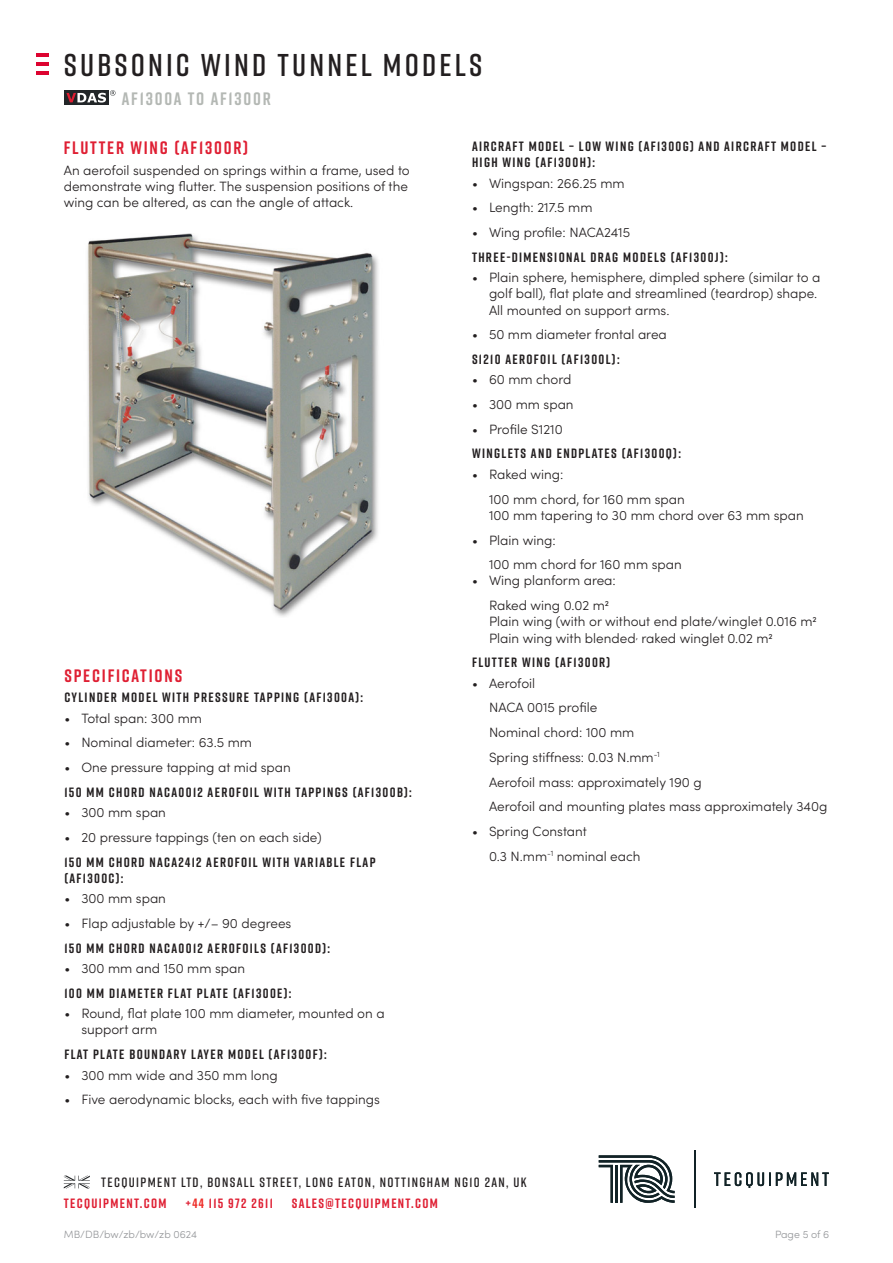
<style>
.page{position:relative;width:893px;height:1263px;background:#fff}
.page>*{position:absolute;margin:0;border:0;box-sizing:border-box;transform-origin:0 0}
.t1{font:600 31.5px "Rift";letter-spacing:.1em;color:#231f20}
.Main_heading{font:700 18px "Rift";letter-spacing:.1em;color:#df1f33}
.t2{font:700 18px "Rift";letter-spacing:.1em;color:#b4b8b4}
.Bullet_points{font:300 13.5px/16.2px "Sofia Pro";color:#231f20}
.Sub_heading{font:700 13.5px/16.2px "Rift";letter-spacing:.1em;color:#231f20}
.Body_text{font:300 13.5px/16.2px "Sofia Pro";color:#231f20}
.t3{font:600 13.5px "Rift";letter-spacing:.1em;color:#231f20}
.t4{font:700 13.5px "Rift";letter-spacing:.1em;color:#df1f33}
.t5{font:300 10.5px "Sofia Pro";color:#939598}
.s1{color:#ee2d28}
</style>
<div class="page">
<svg style="left:599px;top:1155px;width:76px;height:48px"></svg>
<svg style="left:714px;top:1172px;width:115px;height:16px"></svg>
<hr style="left:694px;top:1150px;width:1px;height:58px;background:#112226">
<svg style="left:64px;top:1175px;width:26px;height:13px"></svg>
<div style="left:64px;top:90px;width:45px;height:15px;background:#222628"></div>
<svg style="left:66px;top:90px;width:50px;height:13px"></svg>
<hr style="left:36px;top:53px;width:13px;height:4px;background:#dd0330">
<hr style="left:36px;top:62px;width:13px;height:4px;background:#dd0330">
<hr style="left:36px;top:71px;width:13px;height:4px;background:#dd0330">
<img style="left:87px;top:233px;width:292px;height:384px">
<h1 class="t1" style="left:64px;top:42px;width:420px">SUBSONIC WIND TUNNEL MODELS</h1>
<h2 class="t2" style="left:122px;top:86px;width:151px">AF1300A TO AF1300R</h2>
<p class="Main_heading" style="left:64px;top:135px;width:186px">FLUTTER WING (AF1300R)</p>
<p class="Body_text" style="left:64px;top:161px;width:348px">An aerofoil suspended on springs within a frame, used to demonstrate wing flutter. The suspension positions of the wing can be altered, as can the angle of attack.</p>
<p class="Main_heading" style="left:64px;top:662px;width:119px">SPECIFICATIONS</p>
<p class="Sub_heading" style="left:64px;top:689px;width:300px">CYLINDER MODEL WITH PRESSURE TAPPING (AF1300A):</p>
<p class="Bullet_points" style="left:64px;top:709px;width:139px">• Total span: 300 mm</p>
<p class="Bullet_points" style="left:64px;top:734px;width:189px">• Nominal diameter: 63.5 mm</p>
<p class="Bullet_points" style="left:64px;top:758px;width:228px">• One pressure tapping at mid span</p>
<p class="Sub_heading" style="left:64px;top:784px;width:349px">150 MM CHORD NACA0012 AEROFOIL WITH TAPPINGS (AF1300B):</p>
<p class="Bullet_points" style="left:64px;top:803px;width:103px">• 300 mm span</p>
<p class="Bullet_points" style="left:64px;top:828px;width:259px">• 20 pressure tappings (ten on each side)</p>
<p class="Sub_heading" style="left:64px;top:853px;width:313px">150 MM CHORD NACA2412 AEROFOIL WITH VARIABLE FLAP (AF1300C):</p>
<p class="Bullet_points" style="left:64px;top:890px;width:103px">• 300 mm span</p>
<p class="Bullet_points" style="left:64px;top:914px;width:229px">• Flap adjustable by +/– 90 degrees</p>
<p class="Sub_heading" style="left:64px;top:939px;width:267px">150 MM CHORD NACA0012 AEROFOILS (AF1300D):</p>
<p class="Bullet_points" style="left:64px;top:959px;width:182px">• 300 mm and 150 mm span</p>
<p class="Sub_heading" style="left:64px;top:985px;width:229px">100 MM DIAMETER FLAT PLATE (AF1300E):</p>
<p class="Bullet_points" style="left:81px;top:1005px;width:305px;text-indent:-17px">• Round, flat plate 100 mm diameter, mounted on a support arm</p>
<p class="Sub_heading" style="left:64px;top:1046px;width:264px">FLAT PLATE BOUNDARY LAYER MODEL (AF1300F):</p>
<p class="Bullet_points" style="left:64px;top:1066px;width:215px">• 300 mm wide and 350 mm long</p>
<p class="Bullet_points" style="left:64px;top:1091px;width:317px">• Five aerodynamic blocks, each with five tappings</p>
<p class="Sub_heading" style="left:472px;top:138px;width:356px">AIRCRAFT MODEL – LOW WING (AF1300G) AND AIRCRAFT MODEL –<br>HIGH WING (AF1300H):</p>
<p class="Bullet_points" style="left:472px;top:174px;width:154px">• Wingspan: 266.25 mm</p>
<p class="Bullet_points" style="left:472px;top:199px;width:122px">• Length: 217.5 mm</p>
<p class="Bullet_points" style="left:472px;top:223px;width:160px">• Wing profile: NACA2415</p>
<p class="Sub_heading" style="left:472px;top:249px;width:257px">THREE-DIMENSIONAL DRAG MODELS (AF1300J):</p>
<p class="Bullet_points" style="left:489px;top:268px;width:333px;text-indent:-17px">• Plain sphere, hemisphere, dimpled sphere (similar to a golf ball), flat plate and streamlined (teardrop) shape.<br>All mounted on support arms.</p>
<p class="Bullet_points" style="left:472px;top:326px;width:196px">• 50 mm diameter frontal area</p>
<p class="Sub_heading" style="left:472px;top:351px;width:149px">S1210 AEROFOIL (AF1300L):</p>
<p class="Bullet_points" style="left:472px;top:371px;width:101px">• 60 mm chord</p>
<p class="Bullet_points" style="left:472px;top:395px;width:103px">• 300 mm span</p>
<p class="Bullet_points" style="left:472px;top:420px;width:92px">• Profile S1210</p>
<p class="Sub_heading" style="left:472px;top:445px;width:210px">WINGLETS AND ENDPLATES (AF1300Q):</p>
<p class="Bullet_points" style="left:472px;top:465px;width:93px">• Raked wing:</p>
<p class="Bullet_points" style="left:489px;top:490px;width:197px">100 mm chord, for 160 mm span</p>
<p class="Bullet_points" style="left:489px;top:506px;width:316px">100 mm tapering to 30 mm chord over 63 mm span</p>
<p class="Bullet_points" style="left:472px;top:531px;width:85px">• Plain wing:</p>
<p class="Bullet_points" style="left:489px;top:556px;width:194px">100 mm chord for 160 mm span</p>
<p class="Bullet_points" style="left:472px;top:572px;width:145px">• Wing planform area:</p>
<p class="Bullet_points" style="left:489px;top:597px;width:122px">Raked wing 0.02 m2</p>
<p class="Bullet_points" style="left:489px;top:613px;width:329px">Plain wing (with or without end plate/winglet 0.016 m2</p>
<p class="Bullet_points" style="left:489px;top:629px;width:285px">Plain wing with blended, raked winglet 0.02 m2</p>
<p class="Sub_heading" style="left:472px;top:654px;width:140px">FLUTTER WING (AF1300R)</p>
<p class="Bullet_points" style="left:472px;top:674px;width:65px">• Aerofoil</p>
<p class="Bullet_points" style="left:489px;top:699px;width:110px">NACA 0015 profile</p>
<p class="Bullet_points" style="left:489px;top:723px;width:147px">Nominal chord: 100 mm</p>
<p class="Bullet_points" style="left:489px;top:748px;width:172px">Spring stiffness: 0.03 N.mm<sup>-1</sup></p>
<p class="Bullet_points" style="left:489px;top:773px;width:214px">Aerofoil mass: approximately 190 g</p>
<p class="Bullet_points" style="left:489px;top:798px;width:340px">Aerofoil and mounting plates mass approximately 340g</p>
<p class="Bullet_points" style="left:472px;top:822px;width:116px">• Spring Constant</p>
<p class="Bullet_points" style="left:489px;top:847px;width:153px">0.3 N.mm<sup>-1</sup> nominal each</p>
<p class="t3" style="left:101px;top:1172px;width:427px">TECQUIPMENT LTD, BONSALL STREET, LONG EATON, NOTTINGHAM NG10 2AN, UK</p>
<p class="t4" style="left:64px;top:1193px;width:104px">TECQUIPMENT.COM</p>
<p class="t4" style="left:185px;top:1193px;width:89px">+<span class="s1">44</span> 115 972 2611</p>
<p class="t4" style="left:292px;top:1193px;width:148px">SALES@TECQUIPMENT.COM</p>
<p class="t5" style="left:64px;top:1227px;width:135px">MB/DB/bw/zb/bw/zb 0624</p>
<p class="t5" style="left:775px;top:1227px;width:56px">Page 5 of 6</p>
</div>
